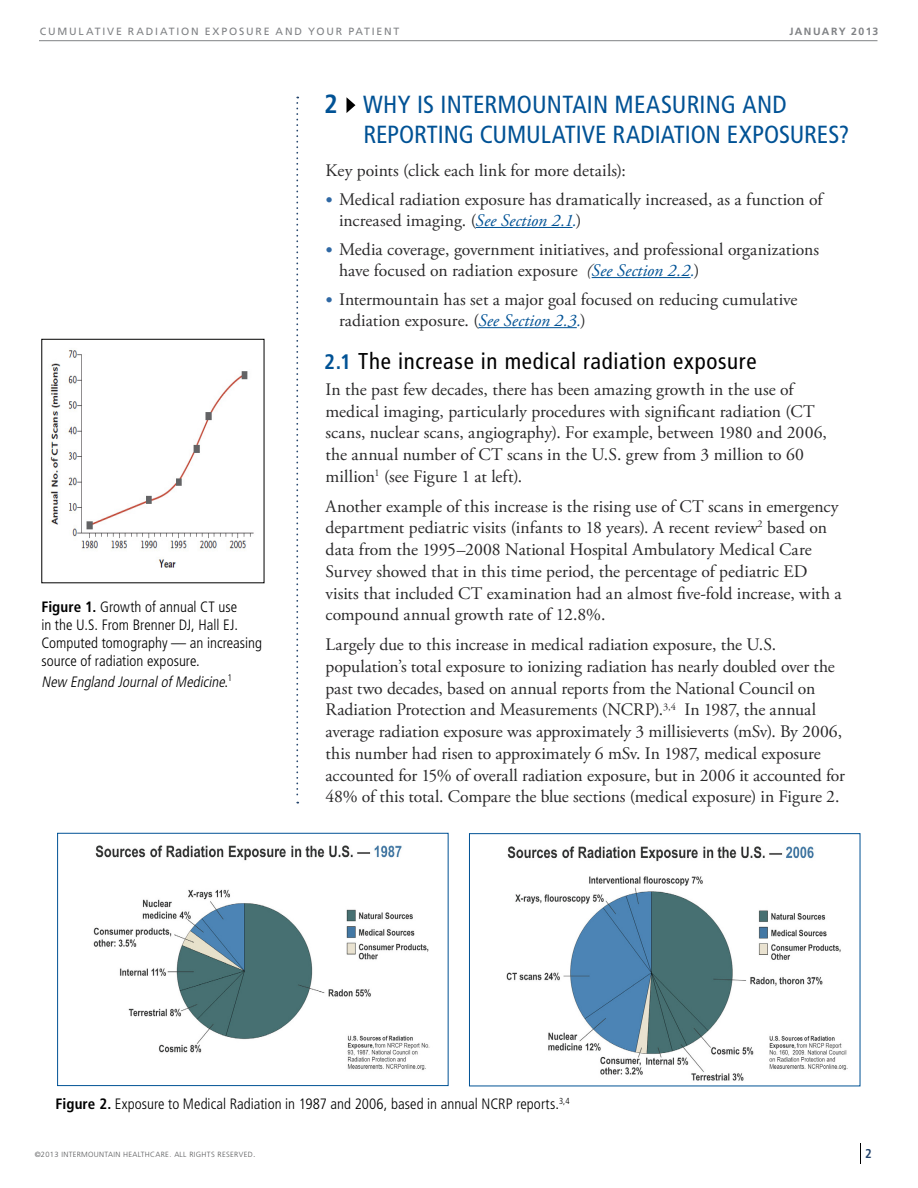
<style>
.page{position:relative;width:918px;height:1188px;background:#fff}
.page>*{position:absolute;margin:0;border:0;box-sizing:border-box;transform-origin:0 0}
.t1{font:condensed 24.75px/30px "Frutiger LT Std";letter-spacing:.005em;color:#005295}
.t2{font:condensed 22.8px "Frutiger LT Std";color:#000}
.t3{font:17.7px/21.8px "Adobe Garamond Pro";color:#292829}
.t4{font:300 condensed 15px/18px "Frutiger LT Std";color:#000}
.t5{font:italic 300 condensed 15px "Frutiger LT Std";color:#000}
.t6{font:700 condensed 12.75px "Frutiger LT Std";color:#24446c}
.t7{font:10.5px "Frutiger LT Std";letter-spacing:.175em;color:#808285}
.t8{font:700 10.5px "Frutiger LT Std";letter-spacing:.13em;color:#808285}
.t9{font:300 7.5px "Frutiger LT Std";letter-spacing:.04em;color:#58595b}
.s1{font-weight:700}
.s2{font-style:normal}
.s3{font-weight:700;font-size:26.25px}
.s4{font-family:"Frutiger LT Std";font-weight:700;font-stretch:condensed;font-size:15px;color:#2f68a4}
.s5{font-style:italic;color:#005295}
.s6{font-style:italic}
.s7{font-weight:700;font-size:21px;color:#005295}
.s8{font-size:9px}
</style>
<div class="page">
<hr style="left:39px;top:40px;width:839px;height:1px;background:#808285">
<svg style="left:860px;top:1144px;width:1px;height:20px"></svg>
<svg style="left:296px;top:97px;width:2px;height:707px"></svg>
<img style="left:50px;top:350px;width:204px;height:218px">
<hr style="left:476px;top:227px;width:97px;height:1px;background:#005295">
<hr style="left:592px;top:277px;width:99px;height:1px;background:#005295">
<hr style="left:478px;top:327px;width:99px;height:1px;background:#005295">
<svg style="left:347px;top:97px;width:8px;height:16px"></svg>
<img style="left:93px;top:845px;width:337px;height:225px">
<div style="left:57px;top:833px;width:392px;height:253px;border:1px solid #005295"></div>
<img style="left:506px;top:846px;width:342px;height:235px">
<div style="left:469px;top:833px;width:391px;height:253px;border:1px solid #005295"></div>
<p class="t7" style="left:40px;top:25px;width:361px">CUMULATIVE RADIATION EXPOSURE AND YOUR PATIENT</p>
<p class="t8" style="left:789px;top:25px;width:91px">JANUARY 2013</p>
<p class="t4" style="left:41px;top:598px;width:222px"><span class="s1">Figure 1.</span> Growth of annual CT use<br>in the U.S. From Brenner DJ, Hall EJ.<br>Computed tomography — an increasing source of radiation exposure.</p>
<p class="t5" style="left:41px;top:673px;width:192px">New England JournalofMedicine<span class="s2">.</span><sup>1</sup></p>
<h1 class="t1" style="left:363px;top:90px;width:488px;text-indent:-39px"><span class="s3">2</span> WHY IS INTERMOUNTAIN MEASURING AND<br>REPORTING CUMULATIVE RADIATION EXPOSURES?</h1>
<p class="t3" style="left:326px;top:160px;width:302px">Key points (click each link for more details):</p>
<p class="t3" style="left:339px;top:189px;width:485px;line-height:21px;text-indent:-14px"><span class="s4">•</span> Medical radiation exposure has dramatically increased, as a function of increased imaging. (<span class="s5">See Section 2.1.</span>)</p>
<p class="t3" style="left:339px;top:239px;width:482px;line-height:21px;text-indent:-14px"><span class="s4">•</span> Media coverage, government initiatives, and professional organizations have focused on radiation exposure <span class="s6">(</span><span class="s5">See Section 2.2.</span>)</p>
<p class="t3" style="left:339px;top:289px;width:460px;line-height:21px;text-indent:-14px"><span class="s4">•</span> Intermountain has set a major goal focused on reducing cumulative radiation exposure. (<span class="s5">See Section 2.3.</span>)</p>
<p class="t2" style="left:324px;top:348px;width:434px"><span class="s7">2.1</span> THE INCREASE IN MEDICAL RADIATION EXPOSURE</p>
<p class="t3" style="left:326px;top:379px;width:503px">In the past few decades, there has been amazing growth in the use of medical imaging, particularly procedures with significant radiation (CT scans, nuclear scans, angiography). For example, between 1980 and 2006, the annual number of CT scans in the U.S. grew from 3 million to 60 million<sup>1</sup> (see Figure 1 at left).</p>
<p class="t3" style="left:326px;top:496px;width:518px">Another example of this increase is the rising use of CT scans in emergency department pediatric visits (infants to 18 years). A recent review<sup>2</sup> based on data from the 1995–2008 National Hospital Ambulatory Medical Care Survey showed that in this time period, the percentage of pediatric ED visits that included CT examination had an almost five-fold increase, with a compound annual growth rate of 12.8%.</p>
<p class="t3" style="left:326px;top:634px;width:521px">Largely due to this increase in medical radiation exposure, the U.S. population’s total exposure to ionizing radiation has nearly doubled over the past two decades, based on annual reports from the National Council on Radiation Protection and Measurements (NCRP).<sup>3,4</sup> In 1987, the annual average radiation exposure was approximately 3 millisieverts (mSv). By 2006, this number had risen to approximately 6 mSv. In 1987, medical exposure accounted for 15% of overall radiation exposure, but in 2006 it accounted for 48% of this total. Compare the blue sections (medical exposure) in Figure 2.</p>
<p class="t4" style="left:56px;top:1095px;width:516px"><span class="s1">Figure 2.</span> Exposure to Medical Radiation in 1987 and 2006, based in annual NCRP reports.<sup>3,4</sup></p>
<p class="t9" style="left:35px;top:1150px;width:222px">©2013 INTERMOUNTAIN HEALTHCARE. ALL RIGHTS RESERVED<span class="s8">.</span></p>
<p class="t6" style="left:865px;top:1146px;width:8px">2</p>
</div>
